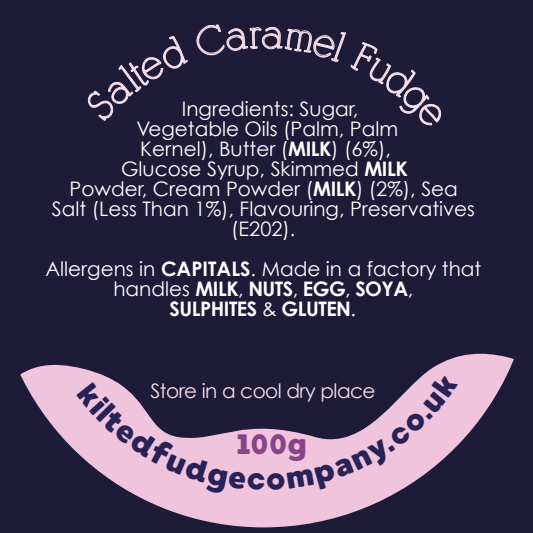
<style>
.page{position:relative;width:533px;height:533px;background:#1e1b38}
.page>*{position:absolute;margin:0;border:0;box-sizing:border-box;transform-origin:0 0}
.t1{font:28px "MADE Waffle Soft";color:#894489}
.t2{font:20px/20px "Century Gothic";color:#fff;text-align:center}
.t3{font:20px "Century Gothic";letter-spacing:-.025em;color:#f7dfec}
.s1{font-weight:700}
</style>
<div class="page">
<svg style="left:20px;top:353px;width:494px;height:174px"></svg>
<svg style="left:87px;top:24px;width:355px;height:102px"></svg>
<svg style="left:77px;top:373px;width:381px;height:121px"></svg>
<p class="t2" style="left:182px;top:98px;width:178px">Ingredients: Sugar,</p>
<p class="t2" style="left:52px;top:118px;width:425px">Vegetable Oils (Palm, Palm<br>Kernel), Butter (<span class="s1">MILK</span>) (6%),<br>Glucose Syrup, Skimmed <span class="s1">MILK<br></span>Powder, Cream Powder (<span class="s1">MILK</span>) (2%), Sea<br>Salt (Less Than 1%), Flavouring, Preservatives (E202).</p>
<p class="t2" style="left:45px;top:258px;width:437px">Allergens in <span class="s1">CAPITALS</span>. Made in a factory that handles <span class="s1">MILK</span>, <span class="s1">NUTS</span>, <span class="s1">EGG</span>, <span class="s1">SOYA</span>,<br><span class="s1">SULPHITES</span> &amp; <span class="s1">GLUTEN</span>.</p>
<p class="t3" style="left:150px;top:377px;width:227px">Store in a cool dry place</p>
<h1 class="t1" style="left:236px;top:427px;width:72px">100g</h1>
</div>
